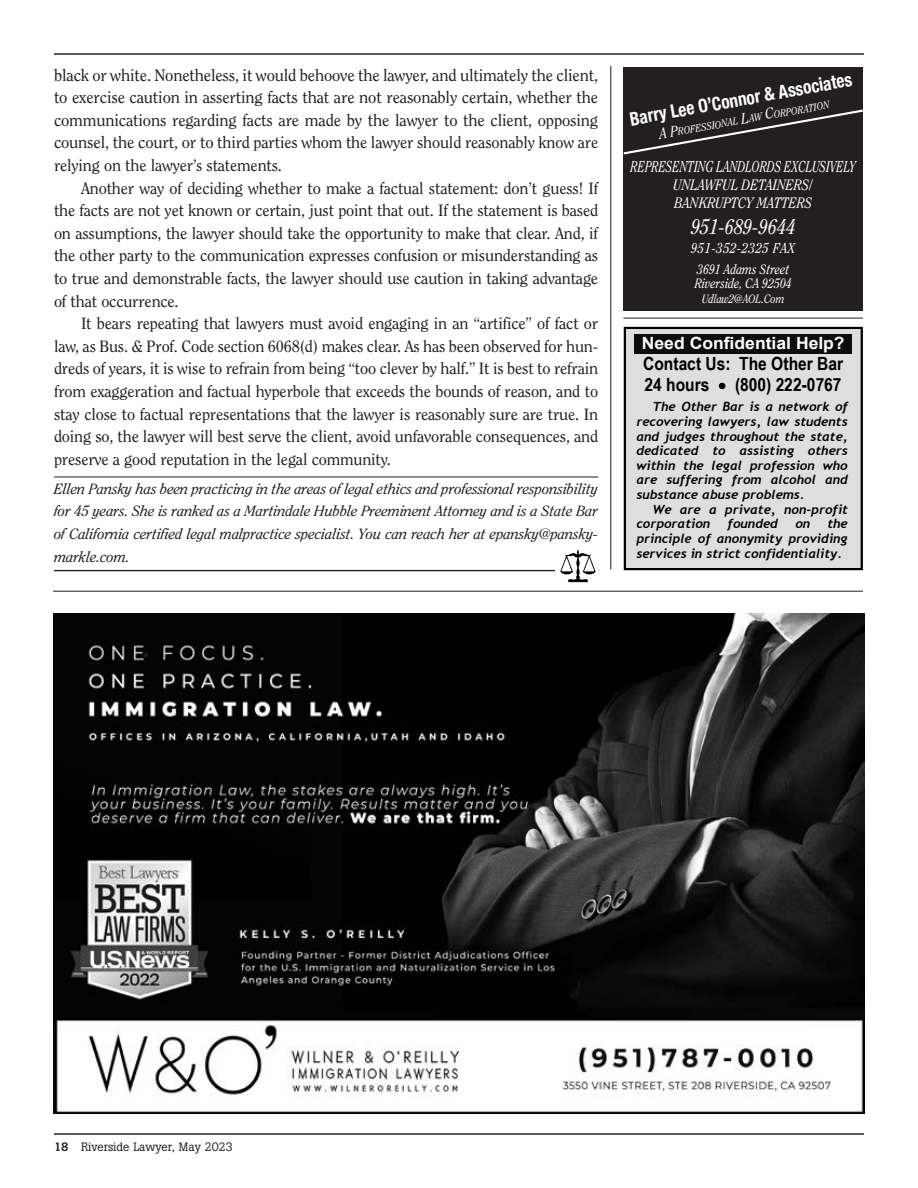
<style>
.page{position:relative;width:918px;height:1188px;background:#fff}
.page>*{position:absolute;margin:0;border:0;box-sizing:border-box;transform-origin:0 0}
.t1{font:italic 21px "Clearface";color:#fff;scale:.88 1}
.t2{font:700 condensed 18.75px "Helvetica Neue";color:#fff;scale:.92 1}
.t3{font:700 18.15px/21px "Arial Narrow";color:#000;scale:1.04 1}
.t4{font:700 16.8px "Arial";color:#fff;scale:1.04 1}
.t5{font:16.5px/22.6px "Clearface";letter-spacing:-.01em;color:#231f20;text-align:justify}
.t6{font:16.2px/22.6px "Clearface";letter-spacing:-.01em;color:#231f20;text-align:justify}
.t7{font:italic 15.75px "Clearface";color:#fff;scale:.75 1}
.t8{font:italic 15px/18px "Clearface";color:#fff;scale:.88 1}
.t9{font:italic 14.85px/22.6px "Clearface";letter-spacing:-.01em;color:#231f20;text-align:justify}
.t10{font:italic 14.25px "Clearface";letter-spacing:.05em;color:#fff;scale:.88 1}
.t11{font:italic 13.5px/13.5px "Clearface";color:#fff;scale:.88 1}
.t12{font:italic 700 12.6px/14.7px "Trebuchet";color:#000;text-align:justify;scale:1.04 1}
.t13{font:12px "Boton";color:#231f20}
.t14{font:italic 12px "Clearface";color:#fff;scale:.88 1}
.t15{font:italic 10.5px "Clearface";color:#fff;scale:.92 1}
.s1{font-size:16.5px}
.s2{font-size:15px}
.s3{font-weight:500}
</style>
<div class="page">
<hr style="left:53px;top:591px;width:810px;height:1px;background:#231f20">
<img style="left:53px;top:614px;width:812px;height:500px">
<hr style="left:54px;top:477px;width:544px;height:1px;background:#231f20">
<hr style="left:54px;top:570px;width:544px;height:1px;background:#231f20">
<img style="left:558px;top:550px;width:40px;height:33px">
<div style="left:625px;top:328px;width:237px;height:241px;background:#dedede"></div>
<div style="left:624px;top:327px;width:239px;height:243px;border:2px solid #000"></div>
<div style="left:634px;top:334px;width:218px;height:19px;background:#0d0d0d"></div>
<div style="left:624px;top:68px;width:239px;height:243px;background:#231f20"></div>
<svg style="left:623px;top:108px;width:240px;height:48px"></svg>
<hr style="left:623px;top:318px;width:240px;height:1px;background:#231f20">
<hr style="left:611px;top:66px;width:1px;height:504px;background:#231f20">
<hr style="left:54px;top:53px;width:810px;height:2px;background:#231f20">
<hr style="left:54px;top:1133px;width:810px;height:2px;background:#231f20">
<p class="t5" style="left:54px;top:63px;width:546px">black or white. Nonetheless, it would behoove the lawyer, and ultimately the client, to exercise caution in asserting facts that are not reasonably certain, whether the communications regarding facts are made by the lawyer to the client, opposing</p>
<p class="t6" style="left:54px;top:131px;width:546px"><span class="s1">counsel, the court, or to</span> third parties whom the lawyer should reasonably know are relying on the lawyer’s statements.</p>
<p class="t6" style="left:54px;top:176px;width:546px;text-indent:27px">Another way of deciding whether to make a factual statement: don’t guess! If the facts are not yet known or certain, just point that out. If the statement is based on assumptions, the lawyer should take the opportunity to make that clear. And, if the other party to the communication expresses confusion or misunderstanding as to true and demonstrable facts, the lawyer should use caution in taking advantage of that occurrence.</p>
<p class="t6" style="left:54px;top:312px;width:546px;text-indent:27px">It bears repeating that lawyers must avoid engaging in an “artifice” of fact or law, as Bus. &amp; Prof. Code section 6068(d) makes clear. As has been observed for hun&shy;dreds of years, it is wise to refrain from being “too clever by half.” It is best to refrain from exaggeration and factual hyperbole that exceeds the bounds of reason, and to stay close to factual representations that the lawyer is reasonably sure are true. In doing so, the lawyer will best serve the client, avoid unfavorable consequences, and preserve a good reputation in the legal community.</p>
<p class="t9" style="left:54px;top:477px;width:546px">Ellen Pansky has been practicing in the areas of legal ethics and professional responsibility for 45 years. She is ranked as a Martindale Hubble Preeminent Attorney and is a State Bar of California certified legal malpractice specialist. You can reach her at epansky@pansky&shy;markle.com.</p>
<p class="t2" style="left:628px;top:107px;width:246px;rotate:-10deg">Barry Lee O’Connor &amp; Associates</p>
<p class="t15" style="left:658px;top:129px;width:189px;rotate:-10deg"><span class="s2">A P</span>rofessional <span class="s2">L</span>aw <span class="s2">C</span>orporation</p>
<p class="t7" style="left:631px;top:158px;width:302px">REPRESENTING LANDLORDS EXCLUSIVELY</p>
<p class="t8" style="left:674px;top:176px;width:160px">UNLAWFUL DETAINERS/<br>BANKRUPTCY MATTERS</p>
<p class="t1" style="left:691px;top:214px;width:120px">951-689-9644</p>
<p class="t10" style="left:691px;top:240px;width:120px">951-352-2325 FAX</p>
<p class="t11" style="left:695px;top:263px;width:112px">3691 Adams Street<br>Riverside, CA 92504</p>
<p class="t14" style="left:702px;top:292px;width:95px">Udlaw2@AOL.Com</p>
<p class="t4" style="left:642px;top:332px;width:197px">Need Confidential Help?</p>
<p class="t3" style="left:643px;top:352px;width:194px">Contact Us: The Other Bar<br>24 hours</p>
<p class="t3" style="left:735px;top:373px;width:104px">(800) 222-0767</p>
<p class="t12" style="left:636px;top:399px;width:205px;text-indent:16px">The Other Bar is a network of recovering lawyers, law students and judges throughout the state, dedicated to assisting others within the legal profession who are suffering from alcohol and substance abuse problems.</p>
<p class="t12" style="left:636px;top:502px;width:205px;text-indent:16px">We are a private, non-profit corporation</p>
<p class="t12" style="left:636px;top:517px;width:205px;text-indent:191px">the principle of anonymity providing services in strict confidentiality.</p>
<p class="t12" style="left:728px;top:517px;width:50px">founded</p>
<p class="t12" style="left:795px;top:517px;width:16px">on</p>
<p class="t13" style="left:54px;top:1139px;width:180px"><span class="s3">18</span> Riverside Lawyer, May 2023</p>
</div>
